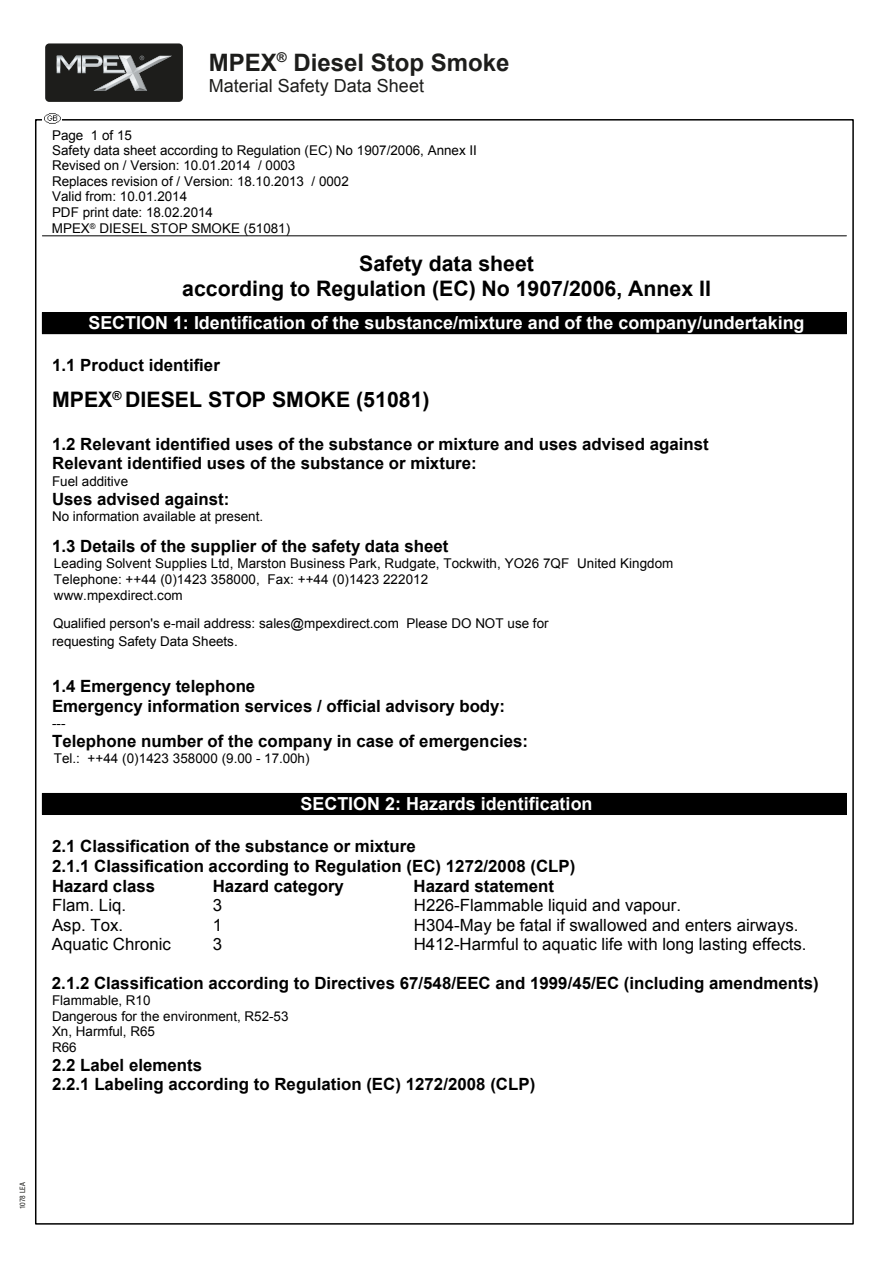
<style>
.page{position:relative;width:893px;height:1263px;background:#fff}
.page>*{position:absolute;margin:0;border:0;box-sizing:border-box;transform-origin:0 0}
.t1{font:700 24px "Arial";color:#1d1d1b}
.t2{font:700 21.3px/25px "Arial";color:#000;text-align:center}
.t3{font:700 18px "Arial";color:#fff}
.t4{font:18px "Arial";color:#1d1d1b}
.t5{font:700 16.8px/19.6px "Arial";color:#000}
.t6{font:16.8px "Arial";color:#000}
.t7{font:13.5px/15.5px "Arial";color:#000}
.t8{font:condensed 7.5px "Helvetica Neue LT Pro";color:#1d1d1b}
</style>
<div class="page">
<div style="left:45px;top:43px;width:138px;height:59px;background:#1d1d1b;border-radius:4px"></div>
<svg style="left:57px;top:56px;width:115px;height:35px"></svg>
<hr style="left:42px;top:235px;width:804px;height:1px;background:#000">
<div style="left:42px;top:313px;width:804px;height:21px;background:#000"></div>
<svg style="left:846px;top:313px;width:1px;height:21px"></svg>
<hr style="left:42px;top:312px;width:804px;height:1px;background:#000">
<div style="left:42px;top:793px;width:804px;height:22px;background:#000"></div>
<svg style="left:846px;top:793px;width:1px;height:21px"></svg>
<img style="left:44px;top:113px;width:17px;height:11px">
<p class="t7" style="left:52px;top:127px;width:81px">Page 1 of 15</p>
<h1 class="t1" style="left:209px;top:46px;width:302px">MPEX<sup>®</sup> Diesel Stop Smoke</h1>
<p class="t4" style="left:209px;top:74px;width:217px">Material Safety Data Sheet</p>
<p class="t7" style="left:52px;top:143px;width:426px">Safety data sheet according to Regulation (EC) No 1907/2006, Annex II Revised on / Version: 10.01.2014 / 0003<br>Replaces revision of / Version: 18.10.2013 / 0002<br>Valid from: 10.01.2014<br>PDF print date: 18.02.2014</p>
<p class="t2" style="left:182px;top:252px;width:530px">Safety data sheet<br>according to Regulation (EC) No 1907/2006, Annex II</p>
<p class="t3" style="left:88px;top:311px;width:718px">SECTION 1: Identification of the substance/mixture and of the company/undertaking</p>
<p class="t5" style="left:52px;top:356px;width:169px">1.1 Product identifier</p>
<p class="t2" style="left:52px;top:387px;width:379px">MPEX<sup>®</sup> DIESEL STOP SMOKE (51081)</p>
<p class="t5" style="left:52px;top:434px;width:658px">1.2 Relevant identified uses of the substance or mixture and uses advised against<br>Relevant identified uses of the substance or mixture:</p>
<p class="t7" style="left:52px;top:473px;width:78px">Fuel additive</p>
<p class="t5" style="left:52px;top:489px;width:179px">Uses advised against:</p>
<p class="t7" style="left:52px;top:509px;width:213px">No information available at present.</p>
<p class="t5" style="left:52px;top:537px;width:398px">1.3 Details of the supplier of the safety data sheet</p>
<p class="t7" style="left:52px;top:221px;width:240px">MPEX<sup>®</sup> DIESEL STOP SMOKE (51081)</p>
<p class="t7" style="left:54px;top:555px;width:621px;line-height:16px">Leading Solvent Supplies Ltd, Marston Business Park, Rudgate, Tockwith, YO26 7QF United Kingdom<br>Telephone: ++44 (0)1423 358000, Fax: ++44 (0)1423 222012<br>www.mpexdirect.com</p>
<p class="t7" style="left:53px;top:616px;width:497px">Qualified person's e-mail address: sales@mpexdirect.com Please DO NOT use for</p>
<p class="t7" style="left:52px;top:633px;width:187px">requesting Safety Data Sheets.</p>
<p class="t5" style="left:52px;top:677px;width:454px">1.4 Emergency telephone<br>Emergency information services / official advisory body:</p>
<p class="t7" style="left:52px;top:716px;width:15px">---</p>
<p class="t5" style="left:52px;top:732px;width:477px">Telephone number of the company in case of emergencies:</p>
<p class="t7" style="left:54px;top:751px;width:257px">Tel.: ++44 (0)1423 358000 (9.00 - 17.00h)</p>
<p class="t3" style="left:301px;top:792px;width:293px">SECTION 2: Hazards identification</p>
<p class="t5" style="left:52px;top:837px;width:525px">2.1 Classification of the substance or mixture<br>2.1.1 Classification according to Regulation (EC) 1272/2008 (CLP)<br>Hazard class</p>
<p class="t5" style="left:213px;top:876px;width:133px">Hazard category</p>
<p class="t5" style="left:414px;top:876px;width:142px">Hazard statement</p>
<p class="t6" style="left:52px;top:894px;width:76px">Flam. Liq.</p>
<p class="t6" style="left:213px;top:894px;width:11px">3</p>
<p class="t6" style="left:414px;top:894px;width:269px">H226-Flammable liquid and vapour.</p>
<p class="t6" style="left:52px;top:914px;width:73px">Asp. Tox.</p>
<p class="t6" style="left:213px;top:914px;width:11px">1</p>
<p class="t6" style="left:414px;top:914px;width:386px">H304-May be fatal if swallowed and enters airways.</p>
<p class="t6" style="left:52px;top:933px;width:121px">Aquatic Chronic</p>
<p class="t6" style="left:213px;top:933px;width:11px">3</p>
<p class="t6" style="left:414px;top:933px;width:394px">H412-Harmful to aquatic life with long lasting effects.</p>
<p class="t5" style="left:52px;top:974px;width:768px">2.1.2 Classification according to Directives 67/548/EEC and 1999/45/EC (including amendments)</p>
<p class="t7" style="left:52px;top:993px;width:238px">Flammable, R10<br>Dangerous for the environment, R52-53<br>Xn, Harmful, R65<br>R66</p>
<p class="t5" style="left:52px;top:1055px;width:485px">2.2 Label elements<br>2.2.1 Labeling according to Regulation (EC) 1272/2008 (CLP)</p>
<p class="t8" style="left:18px;top:1209px;width:28px;rotate:-90deg">1078 LEA</p>
</div>
